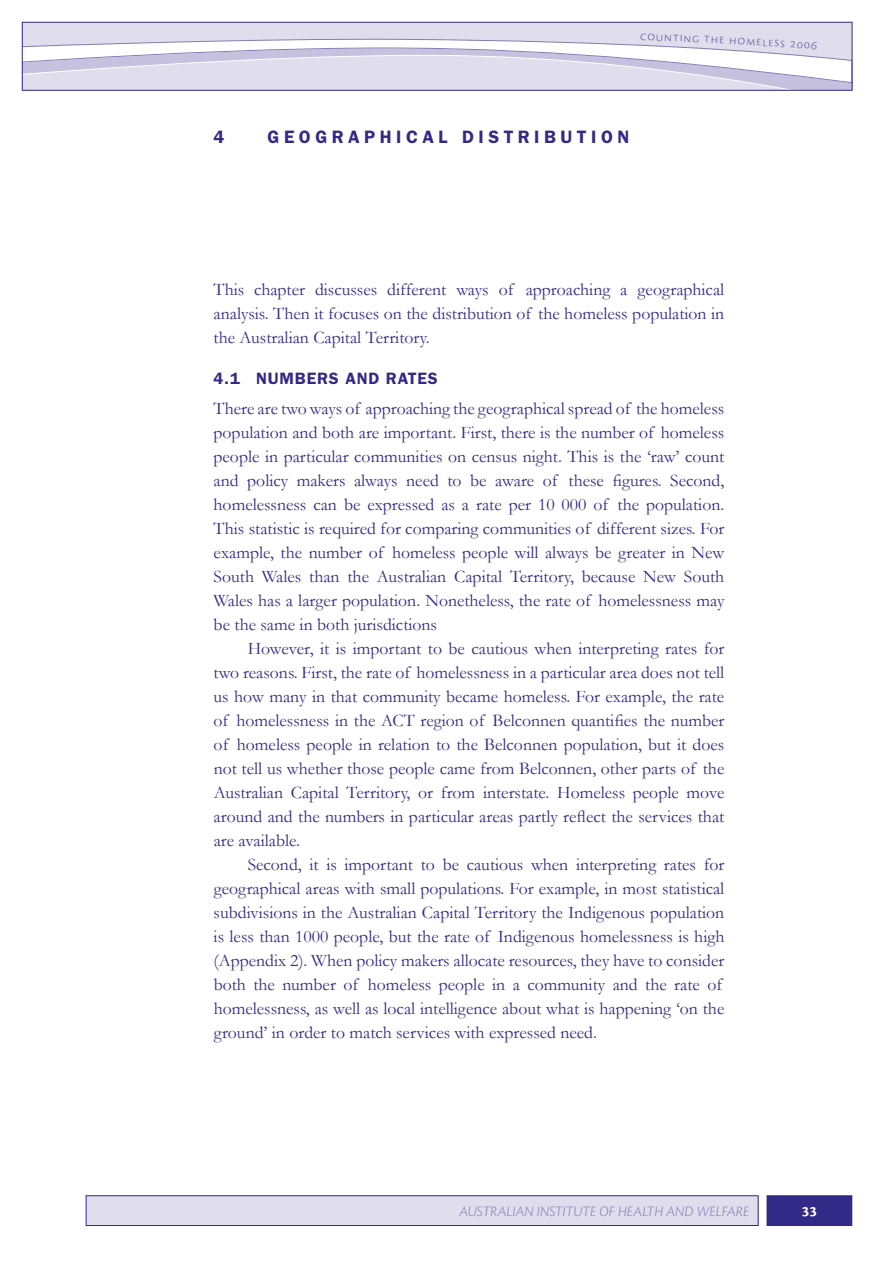
<style>
.page{position:relative;width:895px;height:1263px;background:#fff}
.page>*{position:absolute;margin:0;border:0;box-sizing:border-box;transform-origin:0 0}
.t1{font:600 18px "Franklin Gothic";letter-spacing:.25em;color:#332986}
.t2{font:17.7px/24px "Garamond";color:#332986;text-align:justify}
.t3{font:600 16.5px "Franklin Gothic";letter-spacing:.05em;color:#332986}
.t4{font:italic 300 15px "Cronos Pro";letter-spacing:-.005em;color:#867cb5}
.t5{font:700 15px "Cronos Pro";color:#fff}
.t6{font:300 13.5px "Cronos Pro";color:#65599f}
</style>
<div class="page">
<div style="left:22px;top:22px;width:829px;height:68px;background:#e0dded"></div>
<svg style="left:24px;top:38px;width:825px;height:50px"></svg>
<div style="left:22px;top:22px;width:829px;height:68px;border:1px solid #332986"></div>
<div style="left:86px;top:1195px;width:671px;height:30px;background:#e0dded"></div>
<div style="left:86px;top:1195px;width:672px;height:30px;border:1px solid #332986"></div>
<div style="left:766px;top:1195px;width:85px;height:30px;background:#332986"></div>
<div style="left:766px;top:1195px;width:85px;height:30px;border:1px solid #332986"></div>
<p class="t6" style="left:640px;top:28px;width:60px;rotate:2deg">COUNTING</p>
<p class="t6" style="left:704px;top:30px;width:65px;rotate:3deg">THE HOMEL</p>
<p class="t6" style="left:768px;top:34px;width:50px;rotate:4deg">ESS 2006</p>
<p class="t1" style="left:213px;top:126px;width:12px">4</p>
<p class="t1" style="left:267px;top:126px;width:363px">GEOGRAPHICAL DISTRIBUTION</p>
<p class="t2" style="left:213px;top:277px;width:512px">This chapter discusses different ways of approaching a geographical analysis. Then it focuses on the distribution of the homeless population in the Australian Capital Territory.</p>
<p class="t3" style="left:213px;top:368px;width:225px">4.1 NUMBERS AND RATES</p>
<p class="t2" style="left:213px;top:396px;width:512px">There are two ways of approaching the geographical spread of the homeless population and both are important. First, there is the number of homeless people in particular communities on census night. This is the ‘raw’ count and policy makers always need to be aware of these figures. Second, homelessness can be expressed as a rate per 10 000 of the population.<br>This statistic is required for comparing communities of different sizes. For example, the number of homeless people will always be greater in New South Wales than the Australian Capital Territory, because New South Wales has a larger population. Nonetheless, the rate of homelessness may be the same in both jurisdictions</p>
<p class="t2" style="left:213px;top:636px;width:512px;text-indent:34px">However, it is important to be cautious when interpreting rates for two reasons. First, the rate of homelessness in a particular area does not tell us how many in that community became homeless. For example, the rate of homelessness in the ACT region of Belconnen quantifies the number of homeless people in relation to the Belconnen population, but it does not tell us whether those people came from Belconnen, other parts of the Australian Capital Territory, or from interstate. Homeless people move around and the numbers in particular areas partly reflect the services that are available.</p>
<p class="t2" style="left:213px;top:852px;width:512px;text-align:left;text-indent:34px">Second, it is important to be cautious when interpreting rates for geographical areas with small populations. For example, in most statistical subdivisions in the Australian Capital Territory the Indigenous population is less than 1000 people, but the rate of Indigenous homelessness is high (Appendix 2). When policy makers allocate resources, they have to consider both the number of homeless people in a community and the rate of homelessness, as well as local intelligence about what is happening ‘on the ground’ in order to match services with expressed need.</p>
<p class="t4" style="left:459px;top:1203px;width:291px">AUSTRALIAN INSTITUTE OF HEALTH AND WELFARE</p>
<p class="t5" style="left:801px;top:1203px;width:16px">33</p>
</div>
